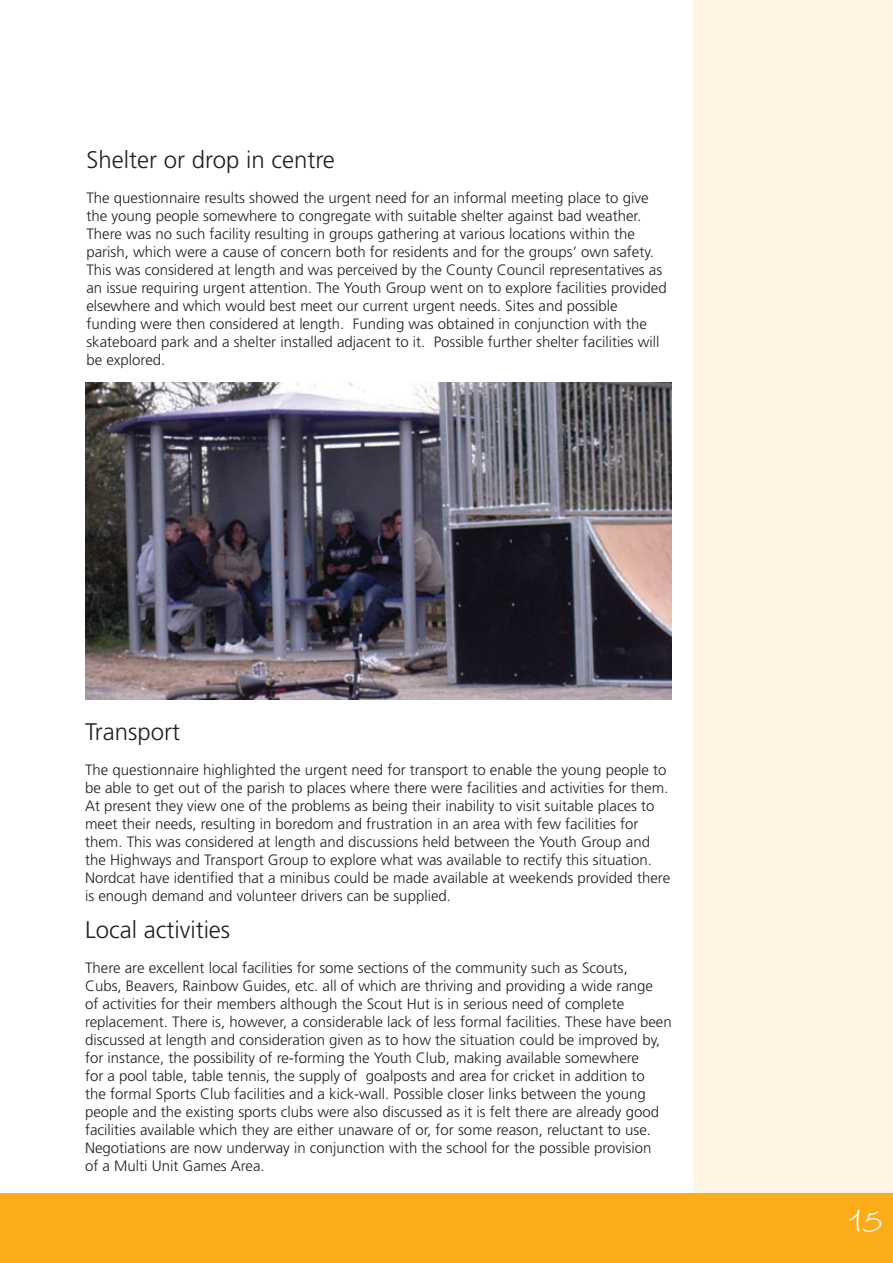
<style>
.page{position:relative;width:893px;height:1263px;background:#fff}
.page>*{position:absolute;margin:0;border:0;box-sizing:border-box;transform-origin:0 0}
.t1{font:39px "LT Wiesbaden Swing";color:#fff}
.t2{font:300 24px "Frutiger LT";color:#231f20}
.t3{font:300 15px/18px "Frutiger LT";color:#231f20}
</style>
<div class="page">
<img style="left:85px;top:383px;width:587px;height:316px">
<div style="left:693px;top:0;width:200px;height:1263px;background:#fff4e4"></div>
<div style="left:0;top:1193px;width:893px;height:70px;background:#fbac18"></div>
<h2 class="t2" style="left:86px;top:146px;width:250px">Shelter or drop in centre</h2>
<p class="t3" style="left:86px;top:189px;width:582px">The questionnaire results showed the urgent need for an informal meeting place to give the young people somewhere to congregate with suitable shelter against bad weather.<br>There was no such facility resulting in groups gathering at various locations within the parish, which were a cause of concern both for residents and for the groups’ own safety.<br>This was considered at length and was perceived by the County Council representatives as an issue requiring urgent attention. The Youth Group went on to explore facilities provided elsewhere and which would best meet our current urgent needs. Sites and possible funding were then considered at length. Funding was obtained in conjunction with the skateboard park and a shelter installed adjacent to it. Possible further shelter facilities will be explored.</p>
<h2 class="t2" style="left:85px;top:718px;width:97px">Transport</h2>
<p class="t3" style="left:85px;top:761px;width:587px">The questionnaire highlighted the urgent need for transport to enable the young people to be able to get out of the parish to places where there were facilities and activities for them.<br>At present they view one of the problems as being their inability to visit suitable places to meet their needs, resulting in boredom and frustration in an area with few facilities for them. This was considered at length and discussions held between the Youth Group and the Highways and Transport Group to explore what was available to rectify this situation.<br>Nordcat have identified that a minibus could be made available at weekends provided there is enough demand and volunteer drivers can be supplied.</p>
<h2 class="t2" style="left:85px;top:916px;width:147px">Local activities</h2>
<p class="t3" style="left:85px;top:959px;width:588px">There are excellent local facilities for some sections of the community such as Scouts,<br>Cubs, Beavers, Rainbow Guides, etc. all of which are thriving and providing a wide range<br>of activities for their members although the Scout Hut is in serious need of complete replacement. There is, however, a considerable lack of less formal facilities. These have been discussed at length and consideration given as to how the situation could be improved by, for instance, the possibility of re-forming the Youth Club, making available somewhere<br>for a pool table, table tennis, the supply of goalposts and area for cricket in addition to<br>the formal Sports Club facilities and a kick-wall. Possible closer links between the young people and the existing sports clubs were also discussed as it is felt there are already good facilities available which they are either unaware of or, for some reason, reluctant to use.<br>Negotiations are now underway in conjunction with the school for the possible provision<br>of a Multi Unit Games Area.</p>
<h1 class="t1" style="left:849px;top:1194px;width:35px">15</h1>
</div>
